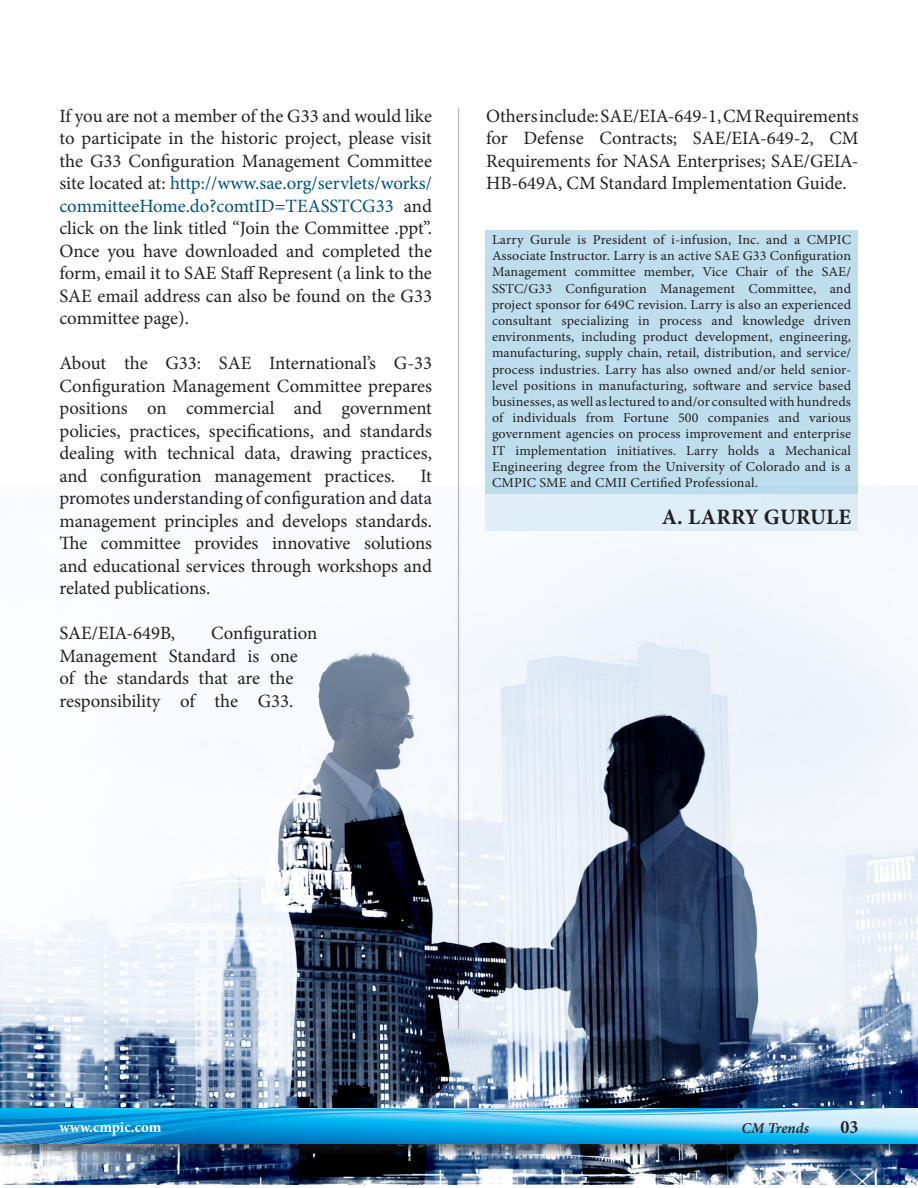
<style>
.page{position:relative;width:918px;height:1188px;background:#fff}
.page>*{position:absolute;margin:0;border:0;box-sizing:border-box;transform-origin:0 0}
.t1{font:700 22.05px "Minion Pro";letter-spacing:.01em;color:#231f20}
.t2{font:700 18.9px "Minion Pro";color:#231f20;scale:.95 1}
.t3{font:18.75px/22.5px "Minion Pro";color:#231f20;text-align:justify}
.t4{font:700 15.45px "Minion Pro";color:#fff}
.t5{font:italic 600 15px "Minion Pro";letter-spacing:-.005em;color:#231f20}
.t6{font:13.65px/16.2px "Minion Pro";letter-spacing:.01em;color:#231f20;text-align:justify}
.s1{color:#00507c}
</style>
<div class="page">
<img style="left:0;top:486px;width:918px;height:699px">
<div style="left:0;top:1107px;width:918px;height:52px;background:#231f20;opacity:.5"></div>
<img style="left:0;top:1108px;width:918px;height:36px">
<div style="left:454px;top:104px;width:7px;height:927px;background:#231f20;opacity:.15"></div>
<hr style="left:458px;top:108px;width:1px;height:921px;background:#231f20">
<div style="left:485px;top:494px;width:373px;height:37px;background:#deeef6"></div>
<div style="left:485px;top:231px;width:373px;height:263px;background:#bfdeed"></div>
<p class="t3" style="left:59px;top:104px;width:374px">If you are not a member of the G33 and would like to participate in the historic project, please visit the G33 Configuration Management Committee site located at: <span class="s1">http://www.sae.org/servlets/works/ committeeHome.do?comtID=TEASSTCG33</span> and click on the link titled “Join the Committee .ppt”.<br>Once you have downloaded and completed the form, email it to SAE Staff Represent (a link to the SAE email address can also be found on the G33 committee page).</p>
<p class="t3" style="left:59px;top:352px;width:374px">About the G33: SAE International’s G-33<br>Configuration Management Committee prepares positions on commercial and government policies, practices, specifications, and standards dealing with technical data, drawing practices, and configuration management practices.</p>
<p class="t3" style="left:59px;top:464px;width:374px;text-indent:361px">It promotes understanding of configuration and data management principles and develops standards.<br>The committee provides innovative solutions and educational services through workshops and related publications.</p>
<p class="t3" style="left:59px;top:622px;width:117px">SAE/EIA-649B,</p>
<p class="t3" style="left:59px;top:622px;width:260px;text-align:left;text-indent:152px">Configuration<br>Management Standard is one of the standards that are the responsibility of the G33.</p>
<p class="t3" style="left:486px;top:104px;width:374px">Others include: SAE/EIA-649-1, CM Requirements for Defense Contracts; SAE/EIA-649-2, CM Requirements for NASA Enterprises; SAE/GEIA-HB-649A, CM Standard Implementation Guide.</p>
<p class="t6" style="left:492px;top:232px;width:361px">Larry Gurule is President of i-infusion, Inc. and a CMPIC Associate Instructor. Larry is an active SAE G33 Configuration Management committee member, Vice Chair of the SAE/ SSTC/G33 Configuration Management Committee, and project sponsor for 649C revision. Larry is also an experienced consultant specializing in process and knowledge driven environments, including product development, engineering, manufacturing, supply chain, retail, distribution, and service/ process industries. Larry has also owned and/or held senior&shy;level positions in manufacturing, software and service based businesses, as well as lectured to and/or consulted with hundreds of individuals from Fortune 500 companies and various government agencies on process improvement and enterprise IT implementation initiatives. Larry holds a Mechanical Engineering degree from the University of Colorado and is a CMPIC SME and CMII Certified Professional.</p>
<p class="t1" style="left:662px;top:501px;width:191px">A. LARRY GURULE</p>
<p class="t4" style="left:59px;top:1116px;width:104px">www.cmpic.com</p>
<p class="t5" style="left:742px;top:1117px;width:69px">CM Trends</p>
<p class="t2" style="left:841px;top:1113px;width:20px">03</p>
</div>
